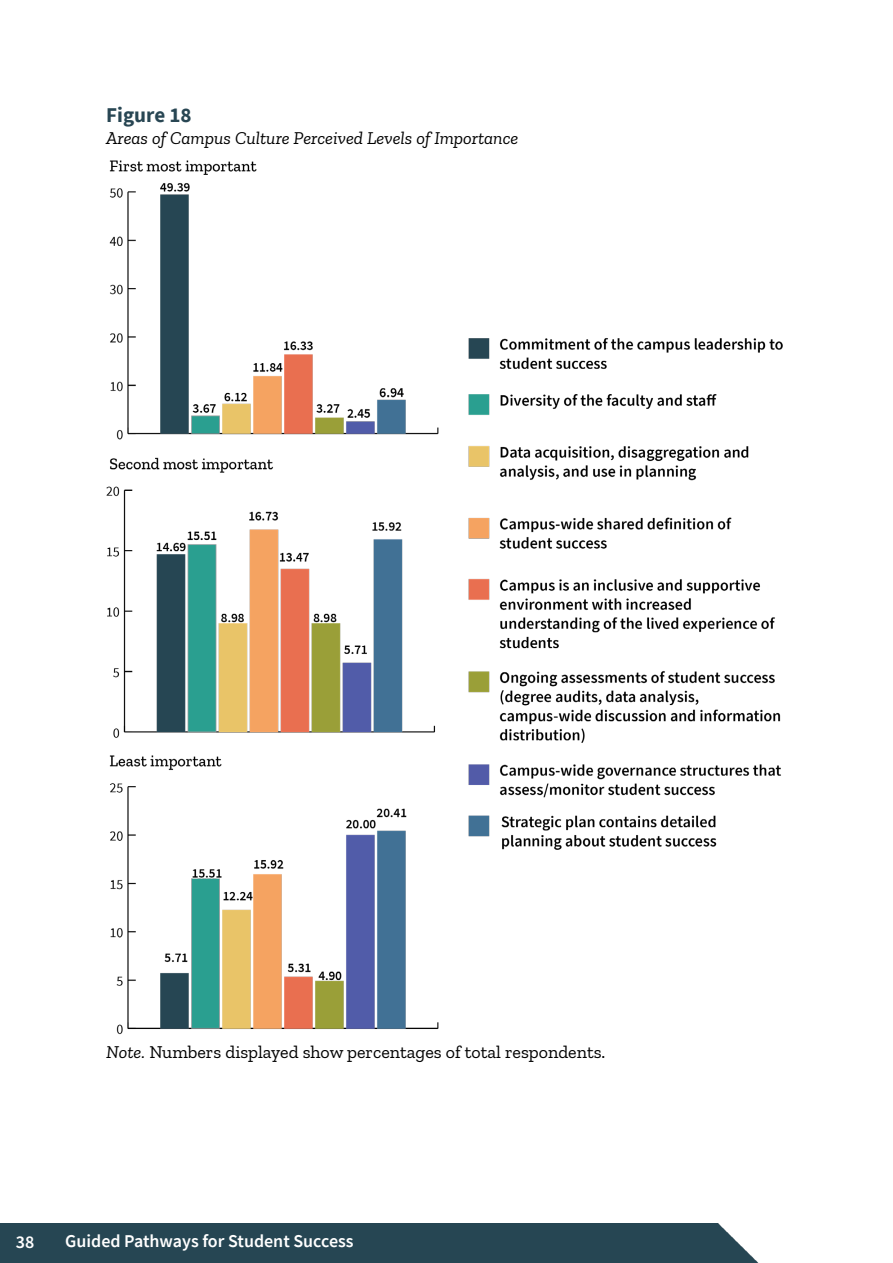
<style>
.page{position:relative;width:893px;height:1263px;background:#fff}
.page>*{position:absolute;margin:0;border:0;box-sizing:border-box;transform-origin:0 0}
.t1{font:700 21px "Source Sans Pro";color:#284653}
.t2{font:18px "Zilla Slab";color:#000}
.t3{font:italic 18px "Zilla Slab";color:#000}
.t4{font:600 18px "Source Sans Pro";color:#fff}
.t5{font:600 18px "Source Sans Pro";color:#fff}
.s1{font-style:italic}
</style>
<div class="page">
<div style="left:0;top:1223px;width:759px;height:40px;background:#264653"></div>
<img style="left:106px;top:160px;width:677px;height:875px">
<p class="t1" style="left:106px;top:101px;width:87px">Figure 18</p>
<p class="t3" style="left:106px;top:128px;width:414px">Areas of Campus Culture Perceived Levels of Importance</p>
<p class="t2" style="left:106px;top:1042px;width:501px"><span class="s1">Note.</span> Numbers displayed show percentages of total respondents.</p>
<p class="t5" style="left:16px;top:1230px;width:20px">38</p>
<p class="t4" style="left:65px;top:1229px;width:290px">Guided Pathways for Student Success</p>
</div>
